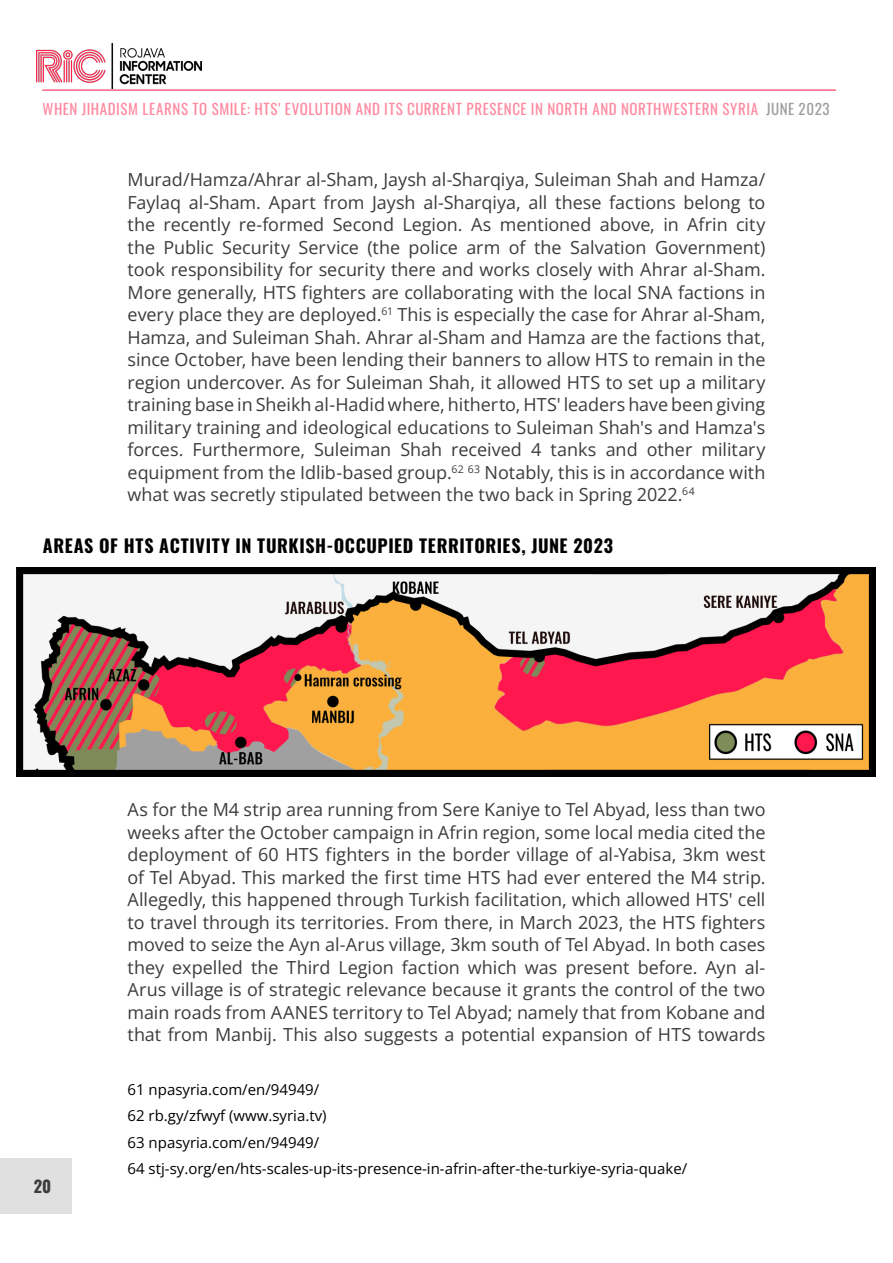
<style>
.page{position:relative;width:893px;height:1263px;background:#fff}
.page>*{position:absolute;margin:0;border:0;box-sizing:border-box;transform-origin:0 0}
.t1{font:18px/22.5px "Open Sans";letter-spacing:-.005em;color:#3c3c3c;text-align:justify}
.t2{font:700 18px "Oswald";letter-spacing:.035em;color:#000}
.t3{font:700 16.5px "Oswald";color:#3c3c3c}
.t4{font:15px/26.5px "Open Sans";color:#000}
.t5{font:15px "Oswald";letter-spacing:.04em;color:#ff8aa0}
.s1{color:#9e9e9e}
</style>
<div class="page">
<img style="left:36px;top:44px;width:166px;height:44px">
<hr style="left:43px;top:90px;width:793px;height:1px;background:#ff1641">
<div style="left:0;top:1158px;width:72px;height:55px;background:#e0e0e0"></div>
<img style="left:17px;top:568px;width:858px;height:208px">
<p class="t5" style="left:43px;top:95px;width:789px">WHEN JIHADISM LEARNS TO SMILE: HTS' EVOLUTION AND ITS CURRENT PRESENCE IN NORTH AND NORTHWESTERN SYRIA <span class="s1">JUNE 2023</span></p>
<p class="t1" style="left:128px;top:168px;width:639px">Murad/Hamza/Ahrar al-Sham, Jaysh al-Sharqiya, Suleiman Shah and Hamza/ Faylaq al-Sham. Apart from Jaysh al-Sharqiya, all these factions belong to the recently re-formed Second Legion. As mentioned above, in Afrin city the Public Security Service (the police arm of the Salvation Government) took responsibility for security there and works closely with Ahrar al-Sham.<br>More generally, HTS fighters are collaborating with the local SNA factions in every place they are deployed.<sup>61</sup> This is especially the case for Ahrar al-Sham, Hamza, and Suleiman Shah. Ahrar al-Sham and Hamza are the factions that, since October, have been lending their banners to allow HTS to remain in the region undercover. As for Suleiman Shah, it allowed HTS to set up a military training base in Sheikh al-Hadid where, hitherto, HTS' leaders have been giving military training and ideological educations to Suleiman Shah's and Hamza's forces. Furthermore, Suleiman Shah received 4 tanks and other military equipment from the Idlib-based group.<sup>62</sup> <sup>63</sup> Notably, this is in accordance with what was secretly stipulated between the two back in Spring 2022.<sup>64</sup></p>
<p class="t2" style="left:43px;top:536px;width:572px">AREAS OF HTS ACTIVITY IN TURKISH-OCCUPIED TERRITORIES, JUNE 2023</p>
<p class="t3" style="left:34px;top:1178px;width:19px">20</p>
<p class="t1" style="left:128px;top:798px;width:639px">As for the M4 strip area running from Sere Kaniye to Tel Abyad, less than two weeks after the October campaign in Afrin region, some local media cited the deployment of 60 HTS fighters in the border village of al-Yabisa, 3km west of Tel Abyad. This marked the first time HTS had ever entered the M4 strip.<br>Allegedly, this happened through Turkish facilitation, which allowed HTS' cell to travel through its territories. From there, in March 2023, the HTS fighters moved to seize the Ayn al-Arus village, 3km south of Tel Abyad. In both cases they expelled the Third Legion faction which was present before. Ayn al-Arus village is of strategic relevance because it grants the control of the two main roads from AANES territory to Tel Abyad; namely that from Kobane and that from Manbij. This also suggests a potential expansion of HTS towards</p>
<p class="t4" style="left:128px;top:1076px;width:561px">61 npasyria.com/en/94949/<br>62 rb.gy/zfwyf (www.syria.tv)<br>63 npasyria.com/en/94949/<br>64 stj-sy.org/en/hts-scales-up-its-presence-in-afrin-after-the-turkiye-syria-quake/</p>
</div>
